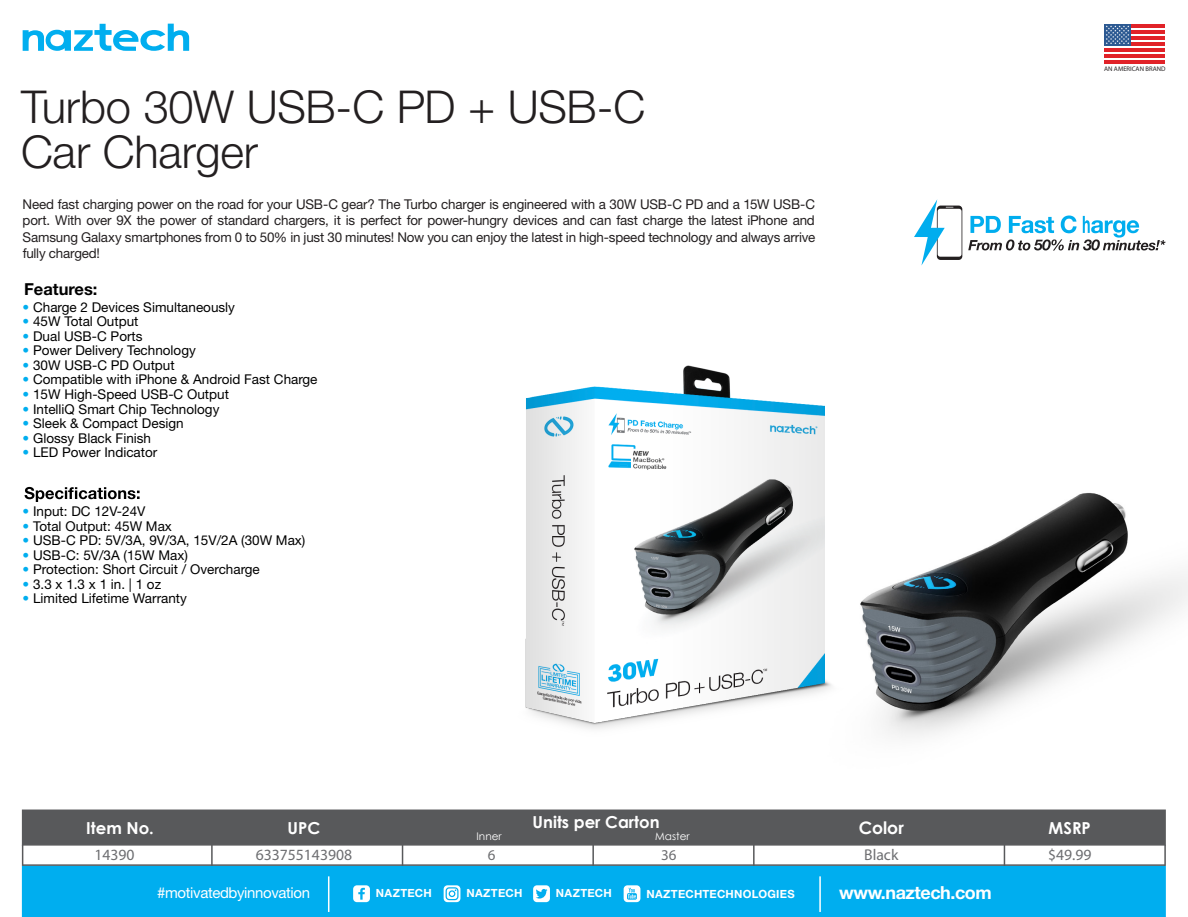
<style>
.page{position:relative;width:1188px;height:917px;background:#fff}
.page>*{position:absolute;margin:0;border:0;box-sizing:border-box;transform-origin:0 0}
.t1{font:300 45.3px "Helvetica Neue LT Std";letter-spacing:-.005em;color:#231f20}
.t2{font:700 18px "Helvetica Neue LT Std";letter-spacing:-.025em;color:#fff}
.t3{font:700 17.25px "Century Gothic";color:#fff}
.t4{font:700 16.5px "Century Gothic";color:#fff}
.t5{font:700 16.5px "Helvetica Neue LT Std";color:#000}
.t6{font:15.6px "Myriad Pro";color:#6d6e71}
.t7{font:15px "Helvetica Neue LT Std";letter-spacing:-.025em;color:#fff}
.t8{font:15px "Myriad Pro";color:#6d6e71}
.t9{font:13.5px "Helvetica Neue LT Std";color:#000}
.t10{font:13.5px/16.5px "Helvetica Neue LT Std";letter-spacing:-.015em;color:#231f20;text-align:justify}
.t11{font:700 11.25px "Helvetica Neue LT Std";letter-spacing:.02em;color:#fff}
.t12{font:10.5px "Century Gothic";color:#fff}
.t13{font:6.6px "Myriad Pro";color:#231f20}
.s1{color:#00aeef}
</style>
<div class="page">
<img style="left:1023px;top:492px;width:165px;height:206px">
<img style="left:303px;top:208px;width:720px;height:656px">
<div style="left:22px;top:865px;width:1144px;height:51px;background:#00aeef;border:2px solid #00aeef"></div>
<svg style="left:23px;top:24px;width:166px;height:27px"></svg>
<svg style="left:353px;top:885px;width:17px;height:17px"></svg>
<svg style="left:533px;top:885px;width:17px;height:17px"></svg>
<svg style="left:444px;top:885px;width:16px;height:17px"></svg>
<svg style="left:624px;top:885px;width:16px;height:17px"></svg>
<svg style="left:1104px;top:27px;width:61px;height:34px"></svg>
<hr style="left:1104px;top:24px;width:61px;height:3px;background:#e12228">
<hr style="left:1104px;top:30px;width:61px;height:3px;background:#e12228">
<hr style="left:1104px;top:36px;width:61px;height:3px;background:#e12228">
<hr style="left:1104px;top:42px;width:61px;height:4px;background:#e12228">
<hr style="left:1104px;top:49px;width:61px;height:3px;background:#e12228">
<hr style="left:1104px;top:55px;width:61px;height:3px;background:#e12228">
<hr style="left:1104px;top:61px;width:61px;height:3px;background:#e12228">
<div style="left:1104px;top:24px;width:27px;height:22px;background:#2c5992"></div>
<svg style="left:1106px;top:25px;width:23px;height:19px"></svg>
<hr style="left:328px;top:876px;width:1px;height:35px;background:#fff">
<hr style="left:819px;top:876px;width:2px;height:35px;background:#fff">
<div style="left:22px;top:809px;width:1144px;height:36px;background:#58595b;border:2px solid #58595b"></div>
<hr style="left:23px;top:864px;width:1142px;height:1px;background:#58595b">
<hr style="left:211px;top:844px;width:2px;height:21px;background:#58595b">
<svg style="left:22px;top:844px;width:1px;height:21px"></svg>
<hr style="left:1164px;top:844px;width:2px;height:21px;background:#58595b">
<svg style="left:402px;top:844px;width:1px;height:20px"></svg>
<hr style="left:592px;top:844px;width:2px;height:21px;background:#58595b">
<hr style="left:753px;top:844px;width:2px;height:21px;background:#58595b">
<svg style="left:1004px;top:844px;width:1px;height:20px"></svg>
<svg style="left:914px;top:199px;width:48px;height:66px"></svg>
<svg style="left:968px;top:215px;width:198px;height:35px"></svg>
<svg style="left:25px;top:487px;width:115px;height:15px"></svg>
<h1 class="t1" style="left:21px;top:79px;width:626px">Turbo 30W USB-C PD + USB-C</h1>
<h1 class="t1" style="left:21px;top:125px;width:238px">Car Charger</h1>
<p class="t10" style="left:23px;top:196px;width:794px">Need fast charging power on the road for your USB-C gear? The Turbo charger is engineered with a 30W USB-C PD and a 15W USB-C port. With over 9X the power of standard chargers, it is perfect for power-hungry devices and can fast charge the latest iPhone and Samsung Galaxy smartphones from 0 to 50% in just 30 minutes! Now you can enjoy the latest in high-speed technology and always arrive fully charged!</p>
<p class="t5" style="left:24px;top:278px;width:75px">Features:</p>
<p class="t9" style="left:23px;top:299px;width:214px"><span class="s1">•</span> Charge 2 Devices Simultaneously</p>
<p class="t9" style="left:23px;top:313px;width:117px"><span class="s1">•</span> 45W Total Output</p>
<p class="t9" style="left:23px;top:328px;width:122px"><span class="s1">•</span> Dual USB-C Ports</p>
<p class="t9" style="left:23px;top:342px;width:175px"><span class="s1">•</span> Power Delivery Technology</p>
<p class="t9" style="left:23px;top:357px;width:154px"><span class="s1">•</span> 30W USB-C PD Output</p>
<p class="t9" style="left:23px;top:371px;width:296px"><span class="s1">•</span> Compatible with iPhone &amp; Android Fast Charge</p>
<p class="t9" style="left:23px;top:386px;width:208px"><span class="s1">•</span> 15W High-Speed USB-C Output</p>
<p class="t9" style="left:23px;top:400px;width:198px"><span class="s1">•</span> IntelliQ Smart Chip Technology</p>
<p class="t9" style="left:23px;top:415px;width:163px"><span class="s1">•</span> Sleek &amp; Compact Design</p>
<p class="t9" style="left:23px;top:430px;width:130px"><span class="s1">•</span> Glossy Black Finish</p>
<p class="t9" style="left:23px;top:444px;width:136px"><span class="s1">•</span> LED Power Indicator</p>
<p class="t9" style="left:23px;top:503px;width:124px"><span class="s1">•</span> Input: DC 12V-24V</p>
<p class="t9" style="left:23px;top:517px;width:151px"><span class="s1">•</span> Total Output: 45W Max</p>
<p class="t9" style="left:23px;top:532px;width:284px"><span class="s1">•</span> USB-C PD: 5V/3A, 9V/3A, 15V/2A (30W Max)</p>
<p class="t9" style="left:23px;top:547px;width:167px"><span class="s1">•</span> USB-C: 5V/3A (15W Max)</p>
<p class="t9" style="left:23px;top:561px;width:239px"><span class="s1">•</span> Protection: Short Circuit / Overcharge</p>
<p class="t9" style="left:23px;top:576px;width:140px"><span class="s1">•</span> 3.3 x 1.3 x 1 in. | 1 oz</p>
<p class="t9" style="left:23px;top:590px;width:166px"><span class="s1">•</span> Limited Lifetime Warranty</p>
<p class="t13" style="left:1104px;top:65px;width:63px">AN AMERICAN BRAND</p>
<p class="t4" style="left:86px;top:815px;width:69px">Item No.</p>
<p class="t4" style="left:288px;top:815px;width:34px">UPC</p>
<p class="t4" style="left:533px;top:809px;width:129px">Units per Carton</p>
<p class="t12" style="left:477px;top:829px;width:27px">Inner</p>
<p class="t12" style="left:655px;top:829px;width:36px">Master</p>
<p class="t3" style="left:859px;top:814px;width:47px">Color</p>
<p class="t4" style="left:1049px;top:815px;width:44px">MSRP</p>
<p class="t6" style="left:94px;top:845px;width:42px">14390</p>
<p class="t6" style="left:256px;top:845px;width:98px">633755143908</p>
<p class="t8" style="left:488px;top:846px;width:9px">6</p>
<p class="t8" style="left:661px;top:846px;width:17px">36</p>
<p class="t6" style="left:864px;top:845px;width:36px">Black</p>
<p class="t6" style="left:1048px;top:845px;width:45px">$49.99</p>
<p class="t7" style="left:157px;top:884px;width:154px">#motivatedbyinnovation</p>
<h2 class="t2" style="left:839px;top:881px;width:154px">www.naztech.com</h2>
<p class="t11" style="left:376px;top:886px;width:57px">NAZTECH</p>
<p class="t11" style="left:466px;top:886px;width:57px">NAZTECH</p>
<p class="t11" style="left:556px;top:886px;width:57px">NAZTECH</p>
<p class="t11" style="left:646px;top:886px;width:150px">NAZTECHTECHNOLOGIES</p>
</div>
